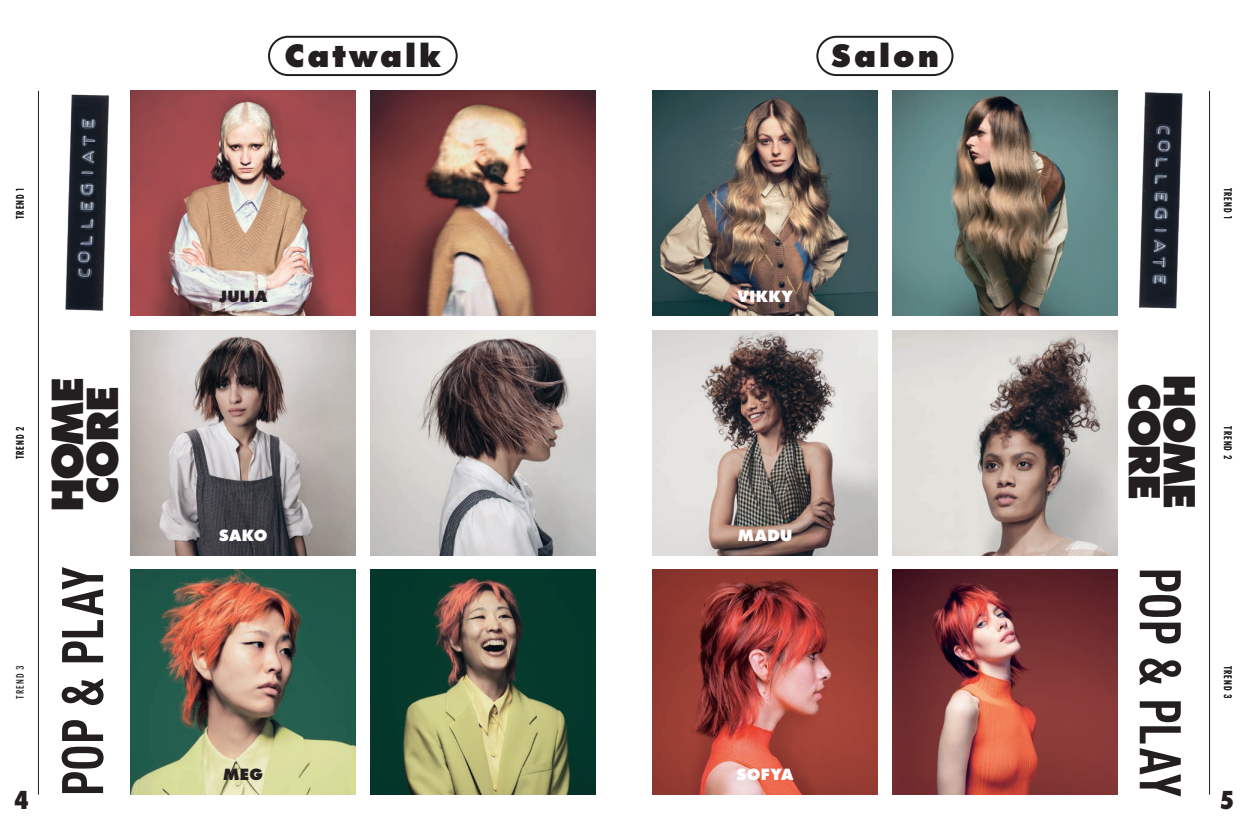
<style>
.page{position:relative;width:1248px;height:823px;background:#fff}
.page>*{position:absolute;margin:0;border:0;box-sizing:border-box;transform-origin:0 0}
.t1{font:700 condensed 57.6px "DIN Pro";letter-spacing:-.01em;color:#231f20}
.t2{font:900 41.5px/35px "Futura Now Text";letter-spacing:-.055em;color:#231f20}
.t3{font:900 30px "Futura Now Text";letter-spacing:.1em;color:#231f20}
.t4{font:900 condensed 24px "Futura Now Text";color:#231f20}
.t5{font:900 15px "Futura Now Text";letter-spacing:.02em;color:#fff}
.t6{font:900 15px "Futura Now Text";letter-spacing:.02em;color:#231f20}
.t7{font:500 condensed 10px "Futura Now Headline";letter-spacing:.1em;color:#231f20}
</style>
<div class="page">
<img style="left:133px;top:91px;width:223px;height:225px">
<img style="left:130px;top:330px;width:226px;height:225px">
<img style="left:370px;top:569px;width:225px;height:225px">
<img style="left:370px;top:91px;width:225px;height:225px">
<img style="left:370px;top:330px;width:225px;height:225px">
<img style="left:130px;top:569px;width:226px;height:225px">
<img style="left:65px;top:90px;width:68px;height:246px">
<img style="left:652px;top:91px;width:225px;height:225px">
<img style="left:892px;top:330px;width:225px;height:225px">
<img style="left:892px;top:569px;width:225px;height:225px">
<img style="left:892px;top:91px;width:223px;height:225px">
<img style="left:652px;top:330px;width:225px;height:225px">
<img style="left:652px;top:569px;width:225px;height:225px">
<img style="left:1115px;top:90px;width:68px;height:246px">
<hr style="left:38px;top:91px;width:1px;height:703px;background:#231f20">
<hr style="left:1209px;top:91px;width:1px;height:703px;background:#231f20">
<div style="left:268px;top:36px;width:189px;height:40px;border:2px solid #231f20;border-radius:19px"></div>
<div style="left:816px;top:36px;width:137px;height:40px;border:2px solid #231f20;border-radius:19px"></div>
<h3 class="t3" style="left:284px;top:39px;width:158px">Catwalk</h3>
<h3 class="t3" style="left:830px;top:39px;width:110px">Salon</h3>
<p class="t7" style="left:12px;top:219px;width:33px;rotate:-90deg">TREND 1</p>
<p class="t7" style="left:1235px;top:187px;width:33px;rotate:90deg">TREND 1</p>
<h3 class="t6" style="left:219px;top:288px;width:50px">JULIA</h3>
<h3 class="t5" style="left:737px;top:288px;width:57px">VIKKY</h3>
<h1 class="t1" style="left:1202px;top:374px;width:423px;rotate:90deg"><sup>HOME</sup> POP &amp; PLAY</h1>
<h2 class="t2" style="left:51px;top:512px;width:137px;rotate:-90deg">HOME<br>CORE</h2>
<h2 class="t2" style="left:1160px;top:382px;width:119px;rotate:90deg">CORE</h2>
<p class="t7" style="left:1235px;top:426px;width:34px;rotate:90deg">TREND 2</p>
<p class="t7" style="left:12px;top:459px;width:34px;rotate:-90deg">TREND 2</p>
<h3 class="t5" style="left:219px;top:527px;width:50px">SAKO</h3>
<h3 class="t5" style="left:737px;top:527px;width:56px">MADU</h3>
<h1 class="t1" style="left:40px;top:796px;width:231px;rotate:-90deg">POP &amp; PLAY</h1>
<p class="t7" style="left:1235px;top:665px;width:34px;rotate:90deg">TREND 3</p>
<p class="t7" style="left:12px;top:698px;width:34px;rotate:-90deg">TREND 3</p>
<h3 class="t6" style="left:223px;top:766px;width:41px">MEG</h3>
<h3 class="t5" style="left:736px;top:766px;width:58px">SOFYA</h3>
<h3 class="t4" style="left:14px;top:778px;width:16px">4</h3>
<h3 class="t4" style="left:1219px;top:778px;width:15px">5</h3>
</div>
